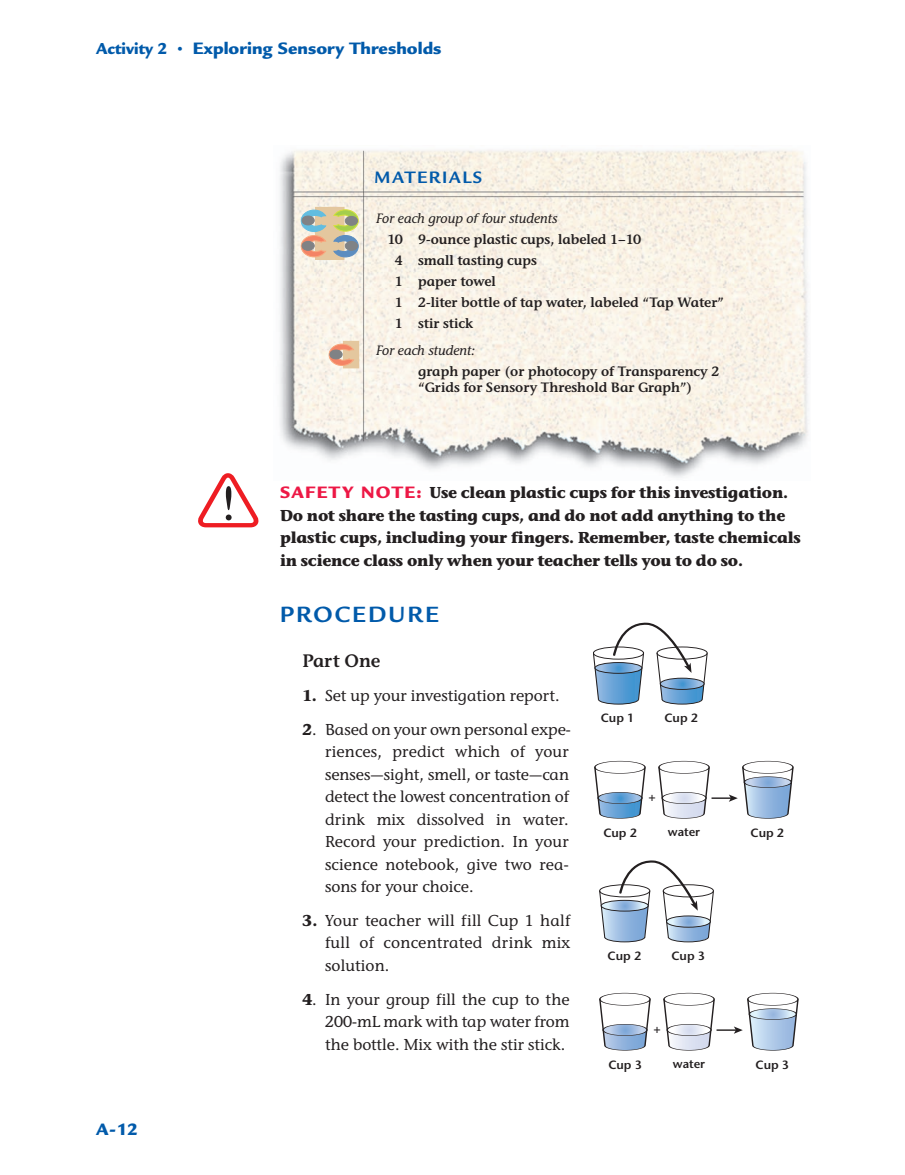
<style>
.page{position:relative;width:905px;height:1175px;background:#fff}
.page>*{position:absolute;margin:0;border:0;box-sizing:border-box;transform-origin:0 0}
.t1{font:700 24px "Legacy Sans";letter-spacing:.085em;color:#015aaa}
.t2{font:900 18px "Legacy Sans";color:#015aaa}
.t3{font:700 18px "Legacy Sans";letter-spacing:.085em;color:#015aaa}
.t4{font:18px "Stone Inf ITC Semi";color:#231f20}
.t5{font:500 15.75px/22.5px "Stone Inf ITC";color:#231f20;text-align:justify}
.t6{font:700 15.75px/22.5px "Stone Inf ITC";letter-spacing:-.015em;color:#231f20}
.t7{font:13.5px/21px "Stone Inf ITC Semi";color:#231f20}
.t8{font:italic 500 13.5px "Stone Inf ITC";color:#231f20}
.t9{font:12px "Stone Sans ITC Semi";color:#231f20}
.s1{font-size:17.4px}
.s2{font-family:"Legacy Sans";font-weight:900;font-size:18px;color:#ed1845}
.s3{font-weight:700}
</style>
<div class="page">
<img style="left:279px;top:287px;width:529px;height:191px">
<img style="left:279px;top:149px;width:529px;height:138px">
<div style="left:315px;top:233px;width:16px;height:26px;background:#e4c79e"></div>
<div style="left:329px;top:233px;width:15px;height:26px;background:#e4c79e"></div>
<div style="left:315px;top:207px;width:16px;height:27px;background:#e4c79e"></div>
<svg style="left:301px;top:210px;width:25px;height:47px"></svg>
<div style="left:302px;top:216px;width:12px;height:9px;background:#808285;border-radius:50%"></div>
<div style="left:302px;top:216px;width:12px;height:9px;border:1px solid #808285;border-radius:50%"></div>
<div style="left:329px;top:207px;width:15px;height:27px;background:#e4c79e"></div>
<svg style="left:333px;top:209px;width:25px;height:48px"></svg>
<div style="left:345px;top:216px;width:12px;height:9px;background:#808285;border-radius:50%"></div>
<div style="left:345px;top:216px;width:12px;height:9px;border:1px solid #808285;border-radius:50%"></div>
<div style="left:343px;top:341px;width:16px;height:27px;background:#e4c79e"></div>
<svg style="left:329px;top:344px;width:24px;height:22px"></svg>
<div style="left:330px;top:350px;width:12px;height:9px;background:#808285;border-radius:50%"></div>
<div style="left:330px;top:350px;width:12px;height:9px;border:1px solid #808285;border-radius:50%"></div>
<svg style="left:658px;top:766px;width:52px;height:52px"></svg>
<svg style="left:662px;top:792px;width:44px;height:11px"></svg>
<div style="left:662px;top:792px;width:44px;height:12px;border:1px solid #231f20;border-radius:50%"></div>
<div style="left:658px;top:760px;width:51px;height:13px;border:1px solid #231f20;border-radius:50%"></div>
<div style="left:742px;top:760px;width:51px;height:13px;border:1px solid #231f20;border-radius:50%"></div>
<svg style="left:594px;top:766px;width:52px;height:52px"></svg>
<svg style="left:598px;top:792px;width:44px;height:11px"></svg>
<div style="left:597px;top:792px;width:45px;height:12px;border:1px solid #231f20;border-radius:50%"></div>
<div style="left:594px;top:760px;width:51px;height:13px;border:1px solid #231f20;border-radius:50%"></div>
<hr style="left:711px;top:797px;width:20px;height:2px;background:#231f20">
<svg style="left:728px;top:766px;width:65px;height:52px"></svg>
<svg style="left:599px;top:860px;width:114px;height:82px"></svg>
<div style="left:663px;top:884px;width:50px;height:13px;border:1px solid #231f20;border-radius:50%"></div>
<svg style="left:601px;top:900px;width:47px;height:11px"></svg>
<div style="left:601px;top:900px;width:47px;height:11px;border:1px solid #231f20;border-radius:50%"></div>
<svg style="left:663px;top:998px;width:52px;height:52px"></svg>
<svg style="left:667px;top:1024px;width:44px;height:11px"></svg>
<div style="left:667px;top:1024px;width:44px;height:12px;border:1px solid #231f20;border-radius:50%"></div>
<div style="left:663px;top:992px;width:51px;height:13px;border:1px solid #231f20;border-radius:50%"></div>
<div style="left:747px;top:992px;width:51px;height:13px;border:1px solid #231f20;border-radius:50%"></div>
<svg style="left:599px;top:998px;width:52px;height:52px"></svg>
<svg style="left:603px;top:1024px;width:44px;height:11px"></svg>
<div style="left:602px;top:1024px;width:45px;height:12px;border:1px solid #231f20;border-radius:50%"></div>
<div style="left:599px;top:992px;width:51px;height:13px;border:1px solid #231f20;border-radius:50%"></div>
<hr style="left:716px;top:1029px;width:20px;height:2px;background:#231f20">
<svg style="left:733px;top:998px;width:65px;height:52px"></svg>
<svg style="left:593px;top:622px;width:114px;height:83px"></svg>
<div style="left:656px;top:646px;width:51px;height:13px;border:1px solid #231f20;border-radius:50%"></div>
<svg style="left:595px;top:662px;width:47px;height:11px"></svg>
<div style="left:594px;top:662px;width:48px;height:11px;border:1px solid #231f20;border-radius:50%"></div>
<svg style="left:198px;top:473px;width:61px;height:55px"></svg>
<p class="t2" style="left:96px;top:42px;width:347px"><span class="s1">Activity 2</span> • Exploring Sensory Thresholds</p>
<p class="t3" style="left:374px;top:171px;width:109px">MATERIALS</p>
<p class="t8" style="left:376px;top:213px;width:183px">For each group of four students</p>
<p class="t7" style="left:395px;top:230px;width:330px;text-indent:-7px">10 9-ounce plastic cups, labeled 1–10<br>4 small tasting cups<br>1 paper towel<br>1 2-liter bottle of tap water, labeled “Tap Water”<br>1 stir stick</p>
<p class="t8" style="left:376px;top:345px;width:100px">For each student:</p>
<p class="t7" style="left:418px;top:364px;width:303px;line-height:16.5px">graph paper (or photocopy of Transparency 2 “Grids for Sensory Threshold Bar Graph”)</p>
<p class="t6" style="left:280px;top:483px;width:522px"><span class="s2">SAFETY NOTE:</span> Use clean plastic cups for this investigation.<br>Do not share the tasting cups, and do not add anything to the plastic cups, including your fingers. Remember, taste chemicals in science class only when your teacher tells you to do so.</p>
<h1 class="t1" style="left:280px;top:605px;width:160px">PROCEDURE</h1>
<p class="t4" style="left:302px;top:654px;width:79px">Part One</p>
<p class="t5" style="left:302px;top:686px;width:259px"><span class="s3">1.</span> Set up your investigation report.</p>
<p class="t5" style="left:325px;top:719px;width:247px;text-align:left;text-indent:-22px"><span class="s3">2</span>. Based on your own personal expe&shy;riences, predict which of your senses—sight, smell, or taste—can detect the lowest concentration of drink mix dissolved in water.<br>Record your prediction. In your science notebook, give two rea&shy;sons for your choice.</p>
<p class="t5" style="left:325px;top:911px;width:247px;text-indent:-22px"><span class="s3">3.</span> Your teacher will fill Cup 1 half full of concentrated drink mix solution.</p>
<p class="t5" style="left:325px;top:989px;width:246px;text-indent:-22px"><span class="s3">4</span>. In your group fill the cup to the 200-mL mark with tap water from the bottle. Mix with the stir stick.</p>
<p class="t9" style="left:600px;top:714px;width:35px">Cup 1</p>
<p class="t9" style="left:664px;top:713px;width:35px">Cup 2</p>
<p class="t9" style="left:648px;top:792px;width:9px">+</p>
<p class="t9" style="left:603px;top:828px;width:35px">Cup 2</p>
<p class="t9" style="left:668px;top:827px;width:34px">water</p>
<p class="t9" style="left:750px;top:828px;width:35px">Cup 2</p>
<p class="t9" style="left:607px;top:951px;width:35px">Cup 2</p>
<p class="t9" style="left:671px;top:951px;width:35px">Cup 3</p>
<p class="t9" style="left:653px;top:1024px;width:9px">+</p>
<p class="t2" style="left:96px;top:1122px;width:43px">A-12</p>
<p class="t9" style="left:608px;top:1060px;width:35px">Cup 3</p>
<p class="t9" style="left:673px;top:1059px;width:34px">water</p>
<p class="t9" style="left:755px;top:1060px;width:35px">Cup 3</p>
</div>
